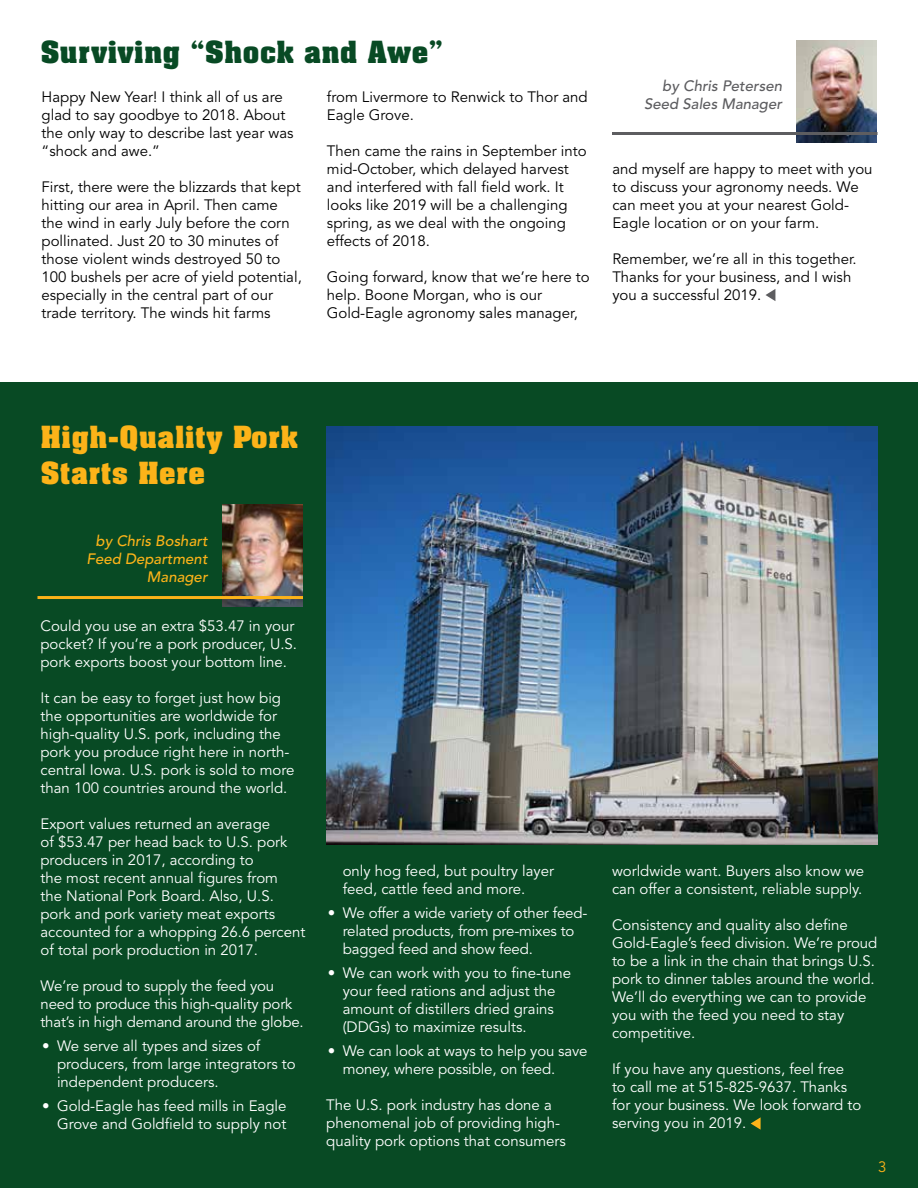
<style>
.page{position:relative;width:918px;height:1188px;background:#fff}
.page>*{position:absolute;margin:0;border:0;box-sizing:border-box;transform-origin:0 0}
.t1{font:700 30px/36px "Aachen BT";color:#fcb319}
.t2{font:700 30px "Aachen BT";color:#084a24}
.t3{font:15px/18px "Avenir";color:#fff}
.t4{font:15px/18px "Avenir";color:#000}
.t5{font:italic 500 15px/18px "Avenir";color:#fcb319;text-align:right}
.t6{font:italic 500 15px/18px "Avenir";color:#5d5d60;text-align:right}
.t7{font:15px "Avenir";color:#fcb319}
</style>
<div class="page">
<div style="left:0;top:382px;width:918px;height:806px;background:#084a24"></div>
<svg style="left:751px;top:1117px;width:10px;height:13px"></svg>
<img style="left:326px;top:426px;width:552px;height:419px">
<img style="left:222px;top:505px;width:80px;height:101px">
<hr style="left:38px;top:596px;width:265px;height:3px;background:#fcb319">
<svg style="left:766px;top:289px;width:9px;height:12px"></svg>
<img style="left:797px;top:40px;width:80px;height:102px">
<hr style="left:612px;top:132px;width:266px;height:3px;background:#5d5d60">
<h1 class="t2" style="left:40px;top:33px;width:404px">Surviving “Shock and Awe”</h1>
<p class="t4" style="left:42px;top:89px;width:253px">Happy New Year! I think all of us are glad to say goodbye to 2018. About the only way to describe last year was “shock and awe.”</p>
<p class="t4" style="left:42px;top:179px;width:262px">First, there were the blizzards that kept hitting our area in April. Then came the wind in early July before the corn pollinated. Just 20 to 30 minutes of those violent winds destroyed 50 to 100 bushels per acre of yield potential, especially in the central part of our trade territory. The winds hit farms</p>
<p class="t4" style="left:327px;top:89px;width:262px">from Livermore to Renwick to Thor and<br>Eagle Grove.</p>
<p class="t4" style="left:327px;top:143px;width:261px">Then came the rains in September into mid-October, which delayed harvest and interfered with fall field work. It looks like 2019 will be a challenging spring, as we deal with the ongoing effects of 2018.</p>
<p class="t4" style="left:327px;top:269px;width:264px">Going forward, know that we’re here to help. Boone Morgan, who is our<br>Gold-Eagle agronomy sales manager,</p>
<p class="t6" style="left:644px;top:78px;width:139px">by Chris Petersen<br>Seed Sales Manager</p>
<p class="t4" style="left:612px;top:160px;width:262px">and myself are happy to meet with you to discuss your agronomy needs. We can meet you at your nearest Gold-Eagle location or on your farm.</p>
<p class="t4" style="left:612px;top:250px;width:246px">Remember, we’re all in this together.<br>Thanks for your business, and I wish you a successful 2019.</p>
<h1 class="t1" style="left:40px;top:419px;width:259px">High-Quality Pork<br>Starts Here</h1>
<p class="t5" style="left:86px;top:533px;width:123px">by Chris Boshart<br>Feed Department<br>Manager</p>
<p class="t3" style="left:40px;top:617px;width:258px">Could you use an extra $53.47 in your pocket? If you’re a pork producer, U.S. pork exports boost your bottom line.</p>
<p class="t3" style="left:40px;top:689px;width:255px">It can be easy to forget just how big the opportunities are worldwide for high-quality U.S. pork, including the pork you produce right here in north&shy;central Iowa. U.S. pork is sold to more than 100 countries around the world.</p>
<p class="t3" style="left:40px;top:815px;width:267px">Export values returned an average<br>of $53.47 per head back to U.S. pork producers in 2017, according to<br>the most recent annual figures from<br>the National Pork Board. Also, U.S. pork and pork variety meat exports accounted for a whopping 26.6 percent of total pork production in 2017.</p>
<p class="t3" style="left:40px;top:977px;width:265px">We’re proud to supply the feed you need to produce this high-quality pork that’s in high demand around the globe.</p>
<p class="t3" style="left:57px;top:1037px;width:240px;text-indent:-15px">• We serve all types and sizes of producers, from large integrators to independent producers.</p>
<p class="t3" style="left:42px;top:1097px;width:246px;text-align:right">• Gold-Eagle has feed mills in Eagle<br>Grove and Goldfield to supply not</p>
<p class="t3" style="left:343px;top:862px;width:213px">only hog feed, but poultry layer feed, cattle feed and more.</p>
<p class="t3" style="left:343px;top:904px;width:246px;text-indent:-15px">• We offer a wide variety of other feed&shy;related products, from pre-mixes to bagged feed and show feed.</p>
<p class="t3" style="left:343px;top:964px;width:230px;text-indent:-15px">• We can work with you to fine-tune your feed rations and adjust the amount of distillers dried grains (DDGs) to maximize results.</p>
<p class="t3" style="left:343px;top:1042px;width:246px;text-indent:-15px">• We can look at ways to help you save money, where possible, on feed.</p>
<p class="t3" style="left:326px;top:1096px;width:241px">The U.S. pork industry has done a phenomenal job of providing high&shy;quality pork options that consumers</p>
<p class="t3" style="left:612px;top:862px;width:254px">worldwide want. Buyers also know we can offer a consistent, reliable supply.</p>
<p class="t3" style="left:612px;top:916px;width:267px">Consistency and quality also define Gold-Eagle’s feed division. We’re proud to be a link in the chain that brings U.S. pork to dinner tables around the world.<br>We’ll do everything we can to provide you with the feed you need to stay competitive.</p>
<p class="t3" style="left:612px;top:1060px;width:251px">If you have any questions, feel free to call me at 515-825-9637. Thanks for your business. We look forward to serving you in 2019.</p>
<p class="t7" style="left:878px;top:1159px;width:10px">3</p>
</div>
